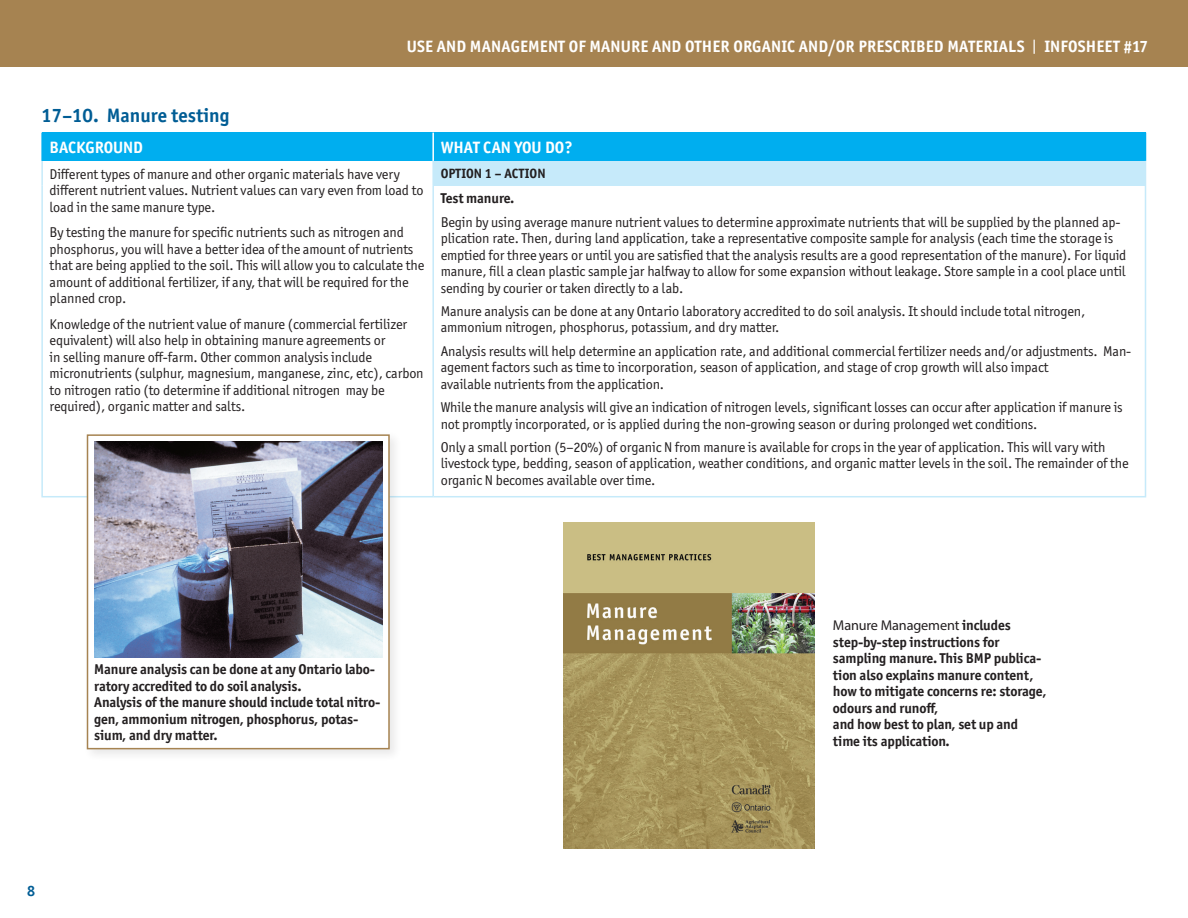
<style>
.page{position:relative;width:1188px;height:918px;background:#fff}
.page>*{position:absolute;margin:0;border:0;box-sizing:border-box;transform-origin:0 0}
.t1{font:700 19.5px "Officina Sans ITC Pro";color:#005d95}
.t2{font:700 16.5px "Officina Sans ITC Pro";letter-spacing:.01em;color:#fff}
.t3{font:700 15px "Officina Sans ITC Pro";color:#005d95}
.t4{font:14.25px/16.5px "Officina Sans ITC Pro";letter-spacing:-.01em;color:#231f20}
.t5{font:700 14.25px/16.5px "Officina Sans ITC Pro";letter-spacing:-.01em;color:#231f20}
.t6{font:14.25px "Myriad Pro";letter-spacing:-.01em;color:#231f20}
.t7{font:700 13.5px "Officina Sans ITC Pro";color:#231f20}
.s1{font-weight:400}
.s2{font-family:"Officina Sans ITC Pro";font-weight:700}
</style>
<div class="page">
<div style="left:0;top:0;width:1188px;height:68px;background:#a68351"></div>
<div style="left:42px;top:133px;width:391px;height:28px;background:#00aeef"></div>
<div style="left:433px;top:133px;width:712px;height:28px;background:#00aeef"></div>
<div style="left:433px;top:161px;width:712px;height:25px;background:#c6eafa"></div>
<hr style="left:41px;top:161px;width:2px;height:25px;background:#c6eafa">
<hr style="left:41px;top:186px;width:2px;height:310px;background:#c6eafa">
<hr style="left:432px;top:133px;width:2px;height:28px;background:#fff">
<hr style="left:432px;top:161px;width:2px;height:25px;background:#c6eafa">
<svg style="left:1145px;top:133px;width:1px;height:53px"></svg>
<hr style="left:432px;top:186px;width:2px;height:310px;background:#c6eafa">
<hr style="left:1145px;top:186px;width:1px;height:310px;background:#c6eafa">
<hr style="left:41px;top:496px;width:392px;height:1px;background:#c6eafa">
<hr style="left:433px;top:496px;width:713px;height:1px;background:#c6eafa">
<hr style="left:41px;top:133px;width:2px;height:28px;background:#00aeef">
<div style="left:83px;top:431px;width:319px;height:331px;background:#231f20;opacity:.1"></div>
<div style="left:87px;top:434px;width:303px;height:315px;background:#fff;border:2px solid #a68351"></div>
<img style="left:94px;top:442px;width:288px;height:216px">
<img style="left:563px;top:522px;width:252px;height:326px">
<p class="t2" style="left:407px;top:37px;width:742px">USE AND MANAGEMENT OF MANURE AND OTHER ORGANIC AND/OR PRESCRIBED MATERIALS <span class="s1">|</span> INFOSHEET #17</p>
<h1 class="t1" style="left:41px;top:103px;width:190px">17–10. Manure testing</h1>
<p class="t2" style="left:50px;top:137px;width:95px">BACKGROUND</p>
<p class="t2" style="left:441px;top:137px;width:133px">WHAT CAN YOU DO?</p>
<p class="t4" style="left:50px;top:166px;width:375px">Different types of manure and other organic materials have very different nutrient values. Nutrient values can vary even from load to load in the same manure type.</p>
<p class="t4" style="left:50px;top:224px;width:376px">By testing the manure for specific nutrients such as nitrogen and phosphorus, you will have a better idea of the amount of nutrients that are being applied to the soil. This will allow you to calculate the amount of additional fertilizer, if any, that will be required for the planned crop.</p>
<p class="t4" style="left:50px;top:316px;width:376px">Knowledge of the nutrient value of manure (commercial fertilizer equivalent) will also help in obtaining manure agreements or<br>in selling manure off-farm. Other common analysis include micronutrients (sulphur, magnesium, manganese, zinc, etc), carbon to nitrogen ratio (to determine if additional nitrogen may be required), organic matter and salts.</p>
<p class="t7" style="left:441px;top:165px;width:106px">OPTION 1 – ACTION</p>
<p class="t5" style="left:441px;top:190px;width:75px">Test manure.</p>
<p class="t4" style="left:441px;top:214px;width:687px">Begin by using average manure nutrient values to determine approximate nutrients that will be supplied by the planned ap&shy;plication rate. Then, during land application, take a representative composite sample for analysis (each time the storage is emptied for three years or until you are satisfied that the analysis results are a good representation of the manure). For liquid manure, fill a clean plastic sample jar halfway to allow for some expansion without leakage. Store sample in a cool place until sending by courier or taken directly to a lab.</p>
<p class="t4" style="left:441px;top:303px;width:646px">Manure analysis can be done at any Ontario laboratory accredited to do soil analysis. It should include total nitrogen, ammonium nitrogen, phosphorus, potassium, and dry matter.</p>
<p class="t4" style="left:441px;top:343px;width:692px">Analysis results will help determine an application rate, and additional commercial fertilizer needs and/or adjustments. Man&shy;agement factors such as time to incorporation, season of application, and stage of crop growth will also impact<br>available nutrients from the application.</p>
<p class="t4" style="left:441px;top:399px;width:684px">While the manure analysis will give an indication of nitrogen levels, significant losses can occur after application if manure is not promptly incorporated, or is applied during the non-growing season or during prolonged wet conditions.</p>
<p class="t4" style="left:441px;top:439px;width:690px">Only a small portion (5–20%) of organic N from manure is available for crops in the year of application. This will vary with livestock type, bedding, season of application, weather conditions, and organic matter levels in the soil. The remainder of the organic N becomes available over time.</p>
<p class="t5" style="left:94px;top:661px;width:288px">Manure analysis can be done at any Ontario labo&shy;ratory accredited to do soil analysis.<br>Analysis of the manure should include total nitro&shy;gen, ammonium nitrogen, phosphorus, potas&shy;sium, and dry matter.</p>
<p class="t6" style="left:833px;top:617px;width:179px">Manure Management <span class="s2">includes</span></p>
<p class="t5" style="left:833px;top:634px;width:215px">step-by-step instructions for sampling manure. This BMP publica&shy;tion also explains manure content, how to mitigate concerns re: storage, odours and runoff,<br>and how best to plan, set up and time its application.</p>
<p class="t3" style="left:27px;top:882px;width:10px">8</p>
</div>
